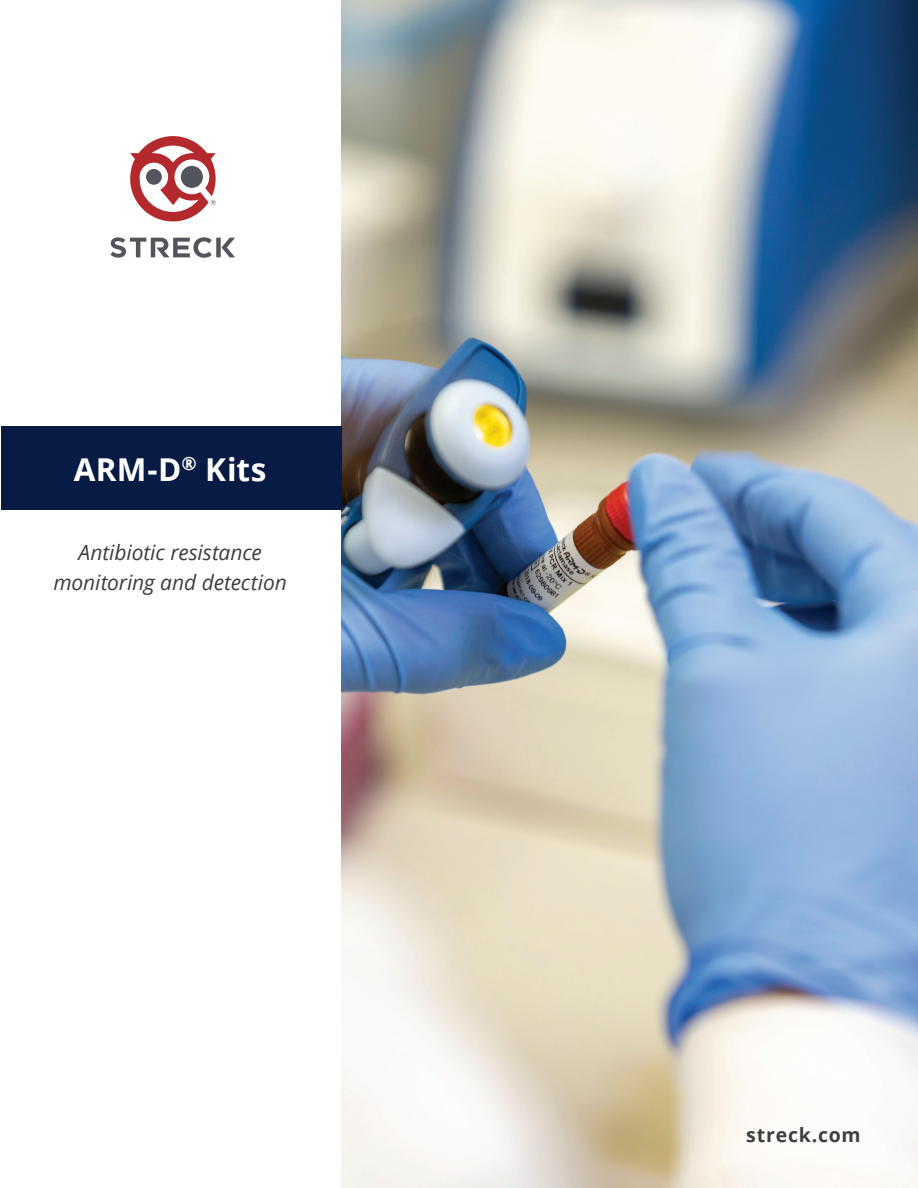
<style>
.page{position:relative;width:918px;height:1188px;background:#fff}
.page>*{position:absolute;margin:0;border:0;box-sizing:border-box;transform-origin:0 0}
.t1{font:700 31.5px "Open Sans";letter-spacing:.01em;color:#fff}
.t2{font:italic 21px/30px "Open Sans";letter-spacing:-.005em;color:#3e3e3f;text-align:center}
.t3{font:700 19.5px "Open Sans";letter-spacing:.035em;color:#3e3e3f}
</style>
<div class="page">
<img style="left:341px;top:0;width:577px;height:1188px">
<svg style="left:130px;top:136px;width:86px;height:85px"></svg>
<svg style="left:110px;top:237px;width:125px;height:21px"></svg>
<div style="left:1px;top:427px;width:340px;height:83px;background:#071b44"></div>
<p class="t1" style="left:74px;top:447px;width:194px">ARM-D<sup>®</sup> Kits</p>
<p class="t2" style="left:53px;top:537px;width:235px">Antibiotic resistance monitoring and detection</p>
<p class="t3" style="left:746px;top:1122px;width:116px">streck.com</p>
</div>
